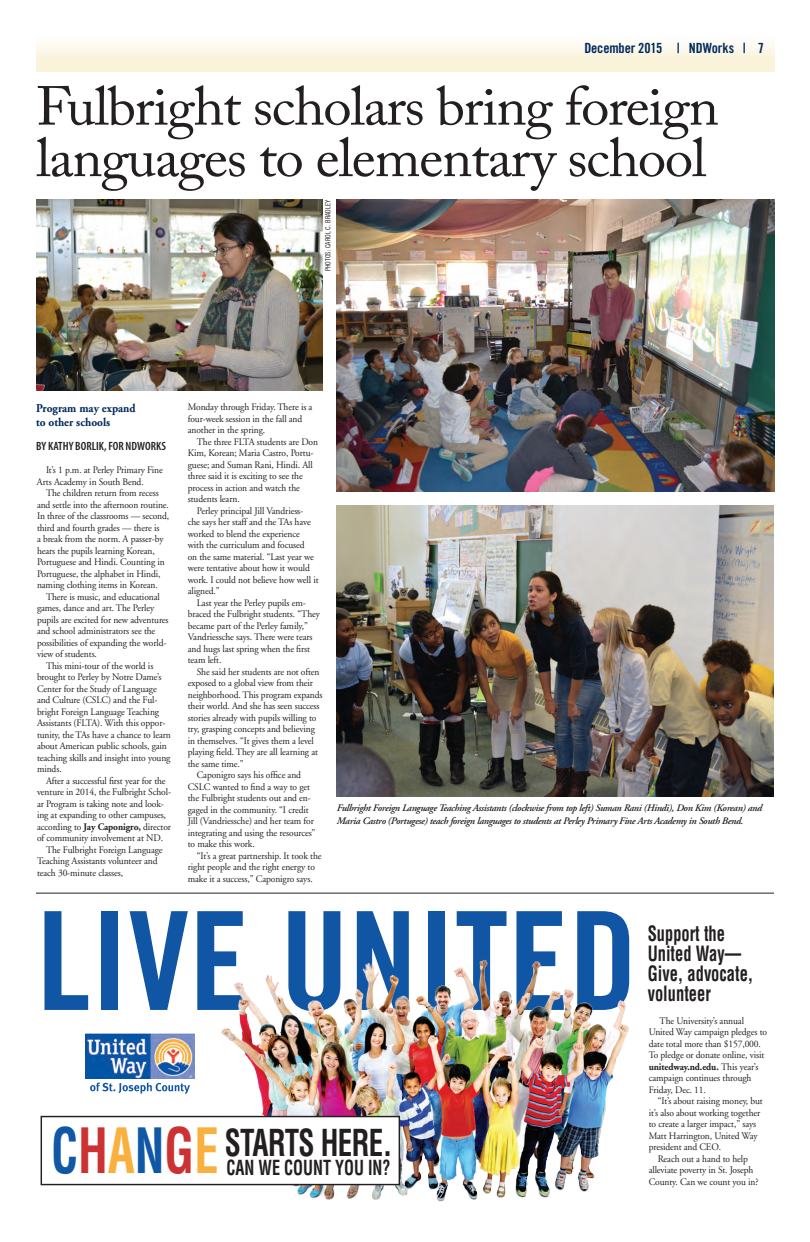
<style>
.page{position:relative;width:810px;height:1242px;background:#fff}
.page>*{position:absolute;margin:0;border:0;box-sizing:border-box;transform-origin:0 0}
.t1{font:700 condensed 60.8px "Helvetica";color:#1058a5;scale:.8 1}
.t2{font:54.4px/51.5px "Adobe Caslon Pro";letter-spacing:-.025em;color:#231f20;scale:1.05 1}
.t3{font:700 condensed 36.2px "Helvetica";letter-spacing:-.02em;color:#231f20;scale:.8 1}
.t4{font:700 condensed 20.6px/19.7px "Helvetica";color:#231f20;scale:.8 1}
.t5{font:700 condensed 20.3px "Helvetica";color:#231f20;scale:.8 1}
.t6{font:14px "Trade Gothic Bold Cond Twenty";letter-spacing:-.01em;color:#00295c}
.t7{font:700 12px/14.4px "Adobe Garamond";color:#00295c;scale:.95 1}
.t8{font:600 condensed 12px "Myriad Pro";letter-spacing:.005em;color:#231f20}
.t9{font:10px/11.5px "Adobe Garamond";letter-spacing:-.01em;color:#231f20;scale:.95 1}
.t10{font:italic 600 10px/13px "Adobe Garamond";letter-spacing:-.03em;color:#231f20}
.t11{font:7.2px "Trade Gothic Cond Eighteen";color:#231f20}
.s1{font-weight:700}
.s2{color:#cd3232}
.s3{color:#fab03e}
</style>
<div class="page">
<div style="left:36px;top:36px;width:738px;height:36px;background:linear-gradient(to bottom,#fefcf9,#f9f1d3)"></div>
<hr style="left:36px;top:893px;width:738px;height:1px;background:#231f20">
<svg style="left:45px;top:911px;width:43px;height:99px"></svg>
<div style="left:101px;top:911px;width:17px;height:99px;background:#1056a5"></div>
<svg style="left:130px;top:911px;width:58px;height:99px"></svg>
<svg style="left:197px;top:911px;width:46px;height:99px"></svg>
<svg style="left:288px;top:911px;width:52px;height:34px"></svg>
<svg style="left:357px;top:911px;width:52px;height:34px"></svg>
<div style="left:428px;top:911px;width:17px;height:99px;background:#1056a5"></div>
<svg style="left:457px;top:911px;width:50px;height:34px"></svg>
<svg style="left:516px;top:911px;width:46px;height:34px"></svg>
<svg style="left:577px;top:911px;width:52px;height:34px"></svg>
<img style="left:218px;top:945px;width:412px;height:257px">
<svg style="left:90px;top:1083px;width:100px;height:11px"></svg>
<img style="left:86px;top:1033px;width:108px;height:46px">
<div style="left:41px;top:1117px;width:358px;height:68px;background:#fff"></div>
<div style="left:41px;top:1116px;width:359px;height:69px;border:1px solid #231f20"></div>
<img style="left:337px;top:200px;width:437px;height:291px">
<img style="left:337px;top:505px;width:437px;height:292px">
<img style="left:36px;top:200px;width:287px;height:191px">
<h3 class="t6" style="left:584px;top:40px;width:181px">December 2015 | NDWorks | 7</h3>
<h2 class="t2" style="left:36px;top:80px;width:652px">Fulbright scholars bring foreign languages to elementary school</h2>
<p class="t11" style="left:324px;top:271px;width:73px;rotate:-90deg">PHOTOS: CAROL C. BRADLEY</p>
<p class="t7" style="left:36px;top:401px;width:106px">Program may expand to other schools</p>
<p class="t8" style="left:36px;top:439px;width:131px">BY KATHY BORLIK, FOR NDWORKS</p>
<p class="t9" style="left:37px;top:464px;width:134px;text-indent:9px">It’s 1 p.m. at Perley Primary Fine<br>Arts Academy in South Bend.</p>
<p class="t9" style="left:37px;top:487px;width:141px;text-indent:9px">The children return from recess and settle into the afternoon routine.<br>In three of the classrooms — second, third and fourth grades — there is<br>a break from the norm. A passer-by hears the pupils learning Korean, Portuguese and Hindi. Counting in Portuguese, the alphabet in Hindi, naming clothing items in Korean.</p>
<p class="t9" style="left:46px;top:591px;width:121px">There is music, and educational</p>
<p class="t9" style="left:37px;top:602px;width:125px">games, dance and art. The Perley</p>
<p class="t9" style="left:37px;top:614px;width:140px">pupils are excited for new adventures</p>
<p class="t9" style="left:37px;top:625px;width:126px">and school administrators see the</p>
<p class="t9" style="left:37px;top:637px;width:138px">possibilities of expanding the world-</p>
<p class="t9" style="left:37px;top:648px;width:65px">view of students.</p>
<p class="t9" style="left:46px;top:660px;width:115px">This mini-tour of the world is</p>
<p class="t9" style="left:37px;top:671px;width:133px">brought to Perley by Notre Dame’s</p>
<p class="t9" style="left:37px;top:683px;width:128px">Center for the Study of Language</p>
<p class="t9" style="left:37px;top:694px;width:128px">and Culture (CSLC) and the Ful-</p>
<p class="t9" style="left:37px;top:706px;width:130px">bright Foreign Language Teaching</p>
<p class="t9" style="left:37px;top:717px;width:137px">Assistants (FLTA). With this oppor-</p>
<p class="t9" style="left:37px;top:729px;width:142px">tunity, the TAs have a chance to learn</p>
<p class="t9" style="left:37px;top:740px;width:138px">about American public schools, gain</p>
<p class="t9" style="left:37px;top:752px;width:142px">teaching skills and insight into young</p>
<p class="t9" style="left:37px;top:763px;width:28px">minds.</p>
<p class="t9" style="left:46px;top:775px;width:128px">After a successful first year for the</p>
<p class="t9" style="left:37px;top:786px;width:143px">venture in 2014, the Fulbright Schol-</p>
<p class="t9" style="left:37px;top:798px;width:135px">ar Program is taking note and look-</p>
<p class="t9" style="left:37px;top:809px;width:137px">ing at expanding to other campuses,</p>
<p class="t9" style="left:37px;top:821px;width:143px">according to <span class="s1">Jay Caponigro,</span> director</p>
<p class="t9" style="left:37px;top:832px;width:134px">of community involvement at ND.</p>
<p class="t9" style="left:46px;top:844px;width:124px">The Fulbright Foreign Language</p>
<p class="t9" style="left:37px;top:855px;width:128px">Teaching Assistants volunteer and</p>
<p class="t9" style="left:37px;top:867px;width:92px">teach 30-minute classes,</p>
<p class="t9" style="left:188px;top:402px;width:133px">Monday through Friday. There is a four-week session in the fall and another in the spring.</p>
<p class="t9" style="left:188px;top:436px;width:139px;text-indent:9px">The three FLTA students are Don<br>Kim, Korean; Maria Castro, Portu&shy;guese; and Suman Rani, Hindi. All three said it is exciting to see the process in action and watch the students learn.</p>
<p class="t9" style="left:188px;top:505px;width:139px;text-indent:9px">Perley principal Jill Vandriess-<br>che says her staff and the TAs have worked to blend the experience<br>with the curriculum and focused<br>on the same material. “Last year we were tentative about how it would work. I could not believe how well it aligned.”</p>
<p class="t9" style="left:188px;top:597px;width:141px;text-indent:9px">Last year the Perley pupils em&shy;braced the Fulbright students. “They became part of the Perley family,”<br>Vandriessche says. There were tears and hugs last spring when the first team left.</p>
<p class="t9" style="left:197px;top:666px;width:131px">She said her students are not often</p>
<p class="t9" style="left:188px;top:678px;width:133px">exposed to a global view from their</p>
<p class="t9" style="left:188px;top:689px;width:143px">neighborhood. This program expands</p>
<p class="t9" style="left:188px;top:701px;width:140px">their world. And she has seen success</p>
<p class="t9" style="left:188px;top:712px;width:137px">stories already with pupils willing to</p>
<p class="t9" style="left:188px;top:724px;width:135px">try, grasping concepts and believing</p>
<p class="t9" style="left:188px;top:735px;width:134px">in themselves. “It gives them a level</p>
<p class="t9" style="left:188px;top:747px;width:139px">playing field. They are all learning at</p>
<p class="t9" style="left:188px;top:758px;width:60px">the same time.”</p>
<p class="t9" style="left:197px;top:770px;width:111px">Caponigro says his office and</p>
<p class="t9" style="left:188px;top:781px;width:130px">CSLC wanted to find a way to get</p>
<p class="t9" style="left:188px;top:793px;width:131px">the Fulbright students out and en-</p>
<p class="t9" style="left:188px;top:804px;width:129px">gaged in the community. “I credit</p>
<p class="t9" style="left:188px;top:816px;width:134px">Jill (Vandriessche) and her team for</p>
<p class="t9" style="left:188px;top:827px;width:136px">integrating and using the resources”</p>
<p class="t9" style="left:188px;top:839px;width:72px">to make this work.</p>
<p class="t9" style="left:197px;top:850px;width:133px">“It’s a great partnership. It took the</p>
<p class="t9" style="left:188px;top:862px;width:135px">right people and the right energy to</p>
<p class="t9" style="left:188px;top:873px;width:133px">make it a success,” Caponigro says.</p>
<p class="t10" style="left:337px;top:802px;width:427px">Fulbright Foreign Language Teaching Assistants (clockwise from top left) Suman Rani (Hindi), Don Kim (Korean) and<br>Maria Castro (Portugese) teach foreign languages to students at Perley Primary Fine Arts Academy in South Bend.</p>
<h1 class="t1" style="left:51px;top:1114px;width:211px">C<span class="s2">H</span><span class="s3">A</span>N<span class="s2">G</span><span class="s3">E</span></h1>
<h3 class="t3" style="left:225px;top:1121px;width:211px">STARTS HERE.</h3>
<h3 class="t5" style="left:227px;top:1156px;width:207px">CAN WE COUNT YOU IN?</h3>
<h3 class="t4" style="left:648px;top:924px;width:134px">Support the<br>United Way—<br>Give, advocate, volunteer</h3>
<p class="t9" style="left:649px;top:1015px;width:126px;text-indent:11px">The University’s annual<br>United Way campaign pledges to date total more than $157,000.<br>To pledge or donate online, visit <span class="s1">unitedway.nd.edu.</span> This year’s campaign continues through<br>Friday, Dec. 11.</p>
<p class="t9" style="left:649px;top:1095px;width:122px;text-indent:9px">“It’s about raising money, but it’s also about working together to create a larger impact,” says<br>Matt Harrington, United Way president and CEO.</p>
<p class="t9" style="left:649px;top:1153px;width:112px;text-align:center">Reach out a hand to help alleviate poverty in St. Joseph</p>
<p class="t9" style="left:649px;top:1176px;width:117px">County. Can we count you in?</p>
</div>
